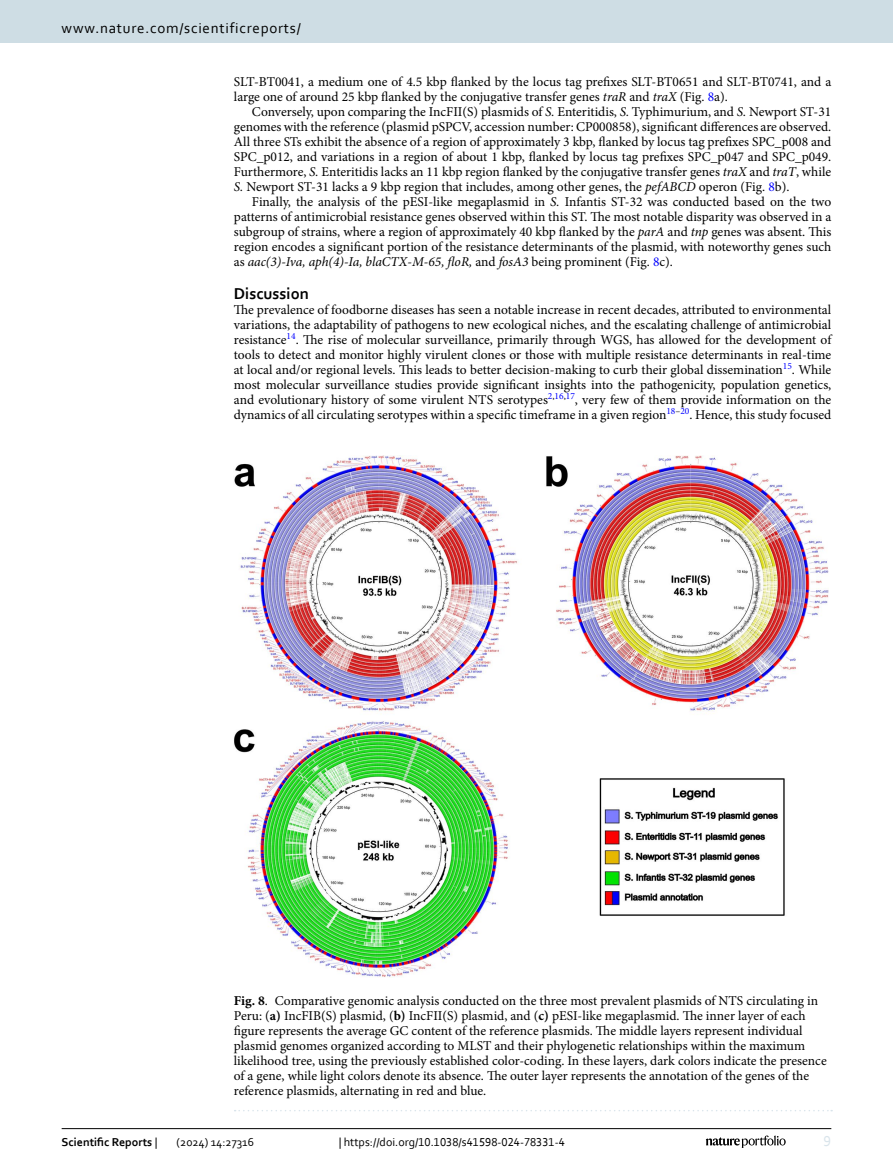
<style>
.page{position:relative;width:893px;height:1174px;background:#fff}
.page>*{position:absolute;margin:0;border:0;box-sizing:border-box;transform-origin:0 0}
.Head_1{font:700 16.5px "Corbel";color:#000}
.t1{font:15px "Corbel";letter-spacing:.05em;color:#000}
.t2{font:15px "Corbel";color:#d9e4eb}
.Body_Text_Indent{font:13.5px/15px "Minion Pro";color:#000;text-align:justify}
.Body_Text{font:13.5px/15px "Minion Pro";letter-spacing:-.005em;color:#000}
.Figure_Caption{font:13.5px/15px "Minion Pro";color:#000}
.t3{font:12px "Corbel";color:#000}
.t4{font:700 12px "Corbel";color:#000}
.s1{font-style:italic}
.s2{color:#00f}
.s3{font-weight:700}
.s4{font-weight:400}
</style>
<div class="page">
<img style="left:234px;top:455px;width:595px;height:522px">
<svg style="left:235px;top:1110px;width:597px;height:1px"></svg>
<hr style="left:62px;top:1128px;width:769px;height:1px;background:#000">
<svg style="left:706px;top:1135px;width:80px;height:12px"></svg>
<div style="left:0;top:0;width:893px;height:43px;background:#cedde4"></div>
<p class="t1" style="left:62px;top:18px;width:241px">www.nature.com/scientificreports/</p>
<p class="Body_Text" style="left:234px;top:74px;width:599px">SLT-BT0041, a medium one of 4.5 kbp flanked by the locus tag prefixes SLT-BT0651 and SLT-BT0741, and a large one of around 25 kbp flanked by the conjugative transfer genes <span class="s1">traR</span> and <span class="s1">traX</span> (Fig. <span class="s2">8</span>a).</p>
<p class="Body_Text_Indent" style="left:234px;top:104px;width:599px;text-indent:18px">Conversely, upon comparing the IncFII(S) plasmids of <span class="s1">S.</span> Enteritidis, <span class="s1">S.</span> Typhimurium, and <span class="s1">S.</span> Newport ST-31 genomes with the reference (plasmid pSPCV, accession number: CP000858), significant differences are observed.<br>All three STs exhibit the absence of a region of approximately 3 kbp, flanked by locus tag prefixes SPC_p008 and SPC_p012, and variations in a region of about 1 kbp, flanked by locus tag prefixes SPC_p047 and SPC_p049.<br>Furthermore, <span class="s1">S.</span> Enteritidis lacks an 11 kbp region flanked by the conjugative transfer genes <span class="s1">traX</span> and <span class="s1">traT</span>, while <span class="s1">S.</span> Newport ST-31 lacks a 9 kbp region that includes, among other genes, the <span class="s1">pefABCD</span> operon (Fig. <span class="s2">8</span>b).</p>
<p class="Body_Text_Indent" style="left:234px;top:194px;width:599px;text-indent:18px">Finally, the analysis of the pESI-like megaplasmid in <span class="s1">S.</span> Infantis ST-32 was conducted based on the two patterns of antimicrobial resistance genes observed within this ST. The most notable disparity was observed in a subgroup of strains, where a region of approximately 40 kbp flanked by the <span class="s1">parA</span> and <span class="s1">tnp</span> genes was absent. This region encodes a significant portion of the resistance determinants of the plasmid, with noteworthy genes such as <span class="s1">aac(3)-Iva, aph(4)-Ia, blaCTX-M-65, floR,</span> and <span class="s1">fosA3</span> being prominent (Fig. <span class="s2">8</span>c).</p>
<p class="Head_1" style="left:234px;top:283px;width:77px">Discussion</p>
<p class="Body_Text" style="left:234px;top:302px;width:599px;text-align:justify">The prevalence of foodborne diseases has seen a notable increase in recent decades, attributed to environmental variations, the adaptability of pathogens to new ecological niches, and the escalating challenge of antimicrobial resistance<sup>14</sup>. The rise of molecular surveillance, primarily through WGS, has allowed for the development of tools to detect and monitor highly virulent clones or those with multiple resistance determinants in real-time at local and/or regional levels. This leads to better decision-making to curb their global dissemination<sup>15</sup>. While most molecular surveillance studies provide significant insights into the pathogenicity, population genetics, and evolutionary history of some virulent NTS serotypes<sup>2</sup><sup>,</sup><sup>16</sup><sup>,</sup><sup>17</sup>, very few of them provide information on the dynamics of all circulating serotypes within a specific timeframe in a given region<sup>18</sup><sup>–</sup><sup>20</sup>. Hence, this study focused</p>
<p class="Figure_Caption" style="left:234px;top:993px;width:594px"><span class="s3">Fig. 8</span>. Comparative genomic analysis conducted on the three most prevalent plasmids of NTS circulating in Peru: (<span class="s3">a)</span> IncFIB(S) plasmid, (<span class="s3">b)</span> IncFII(S) plasmid, and (<span class="s3">c)</span> pESI-like megaplasmid. The inner layer of each figure represents the average GC content of the reference plasmids. The middle layers represent individual plasmid genomes organized according to MLST and their phylogenetic relationships within the maximum likelihood tree, using the previously established color-coding. In these layers, dark colors indicate the presence of a gene, while light colors denote its absence. The outer layer represents the annotation of the genes of the reference plasmids, alternating in red and blue.</p>
<p class="t4" style="left:62px;top:1134px;width:97px">Scientific Reports <span class="s4">|</span></p>
<p class="t3" style="left:177px;top:1134px;width:79px">(2024) 14:27316</p>
<p class="t3" style="left:339px;top:1134px;width:228px">| https://doi.org/10.1038/s41598-024-78331-4</p>
<p class="t2" style="left:824px;top:1132px;width:9px">9</p>
</div>
